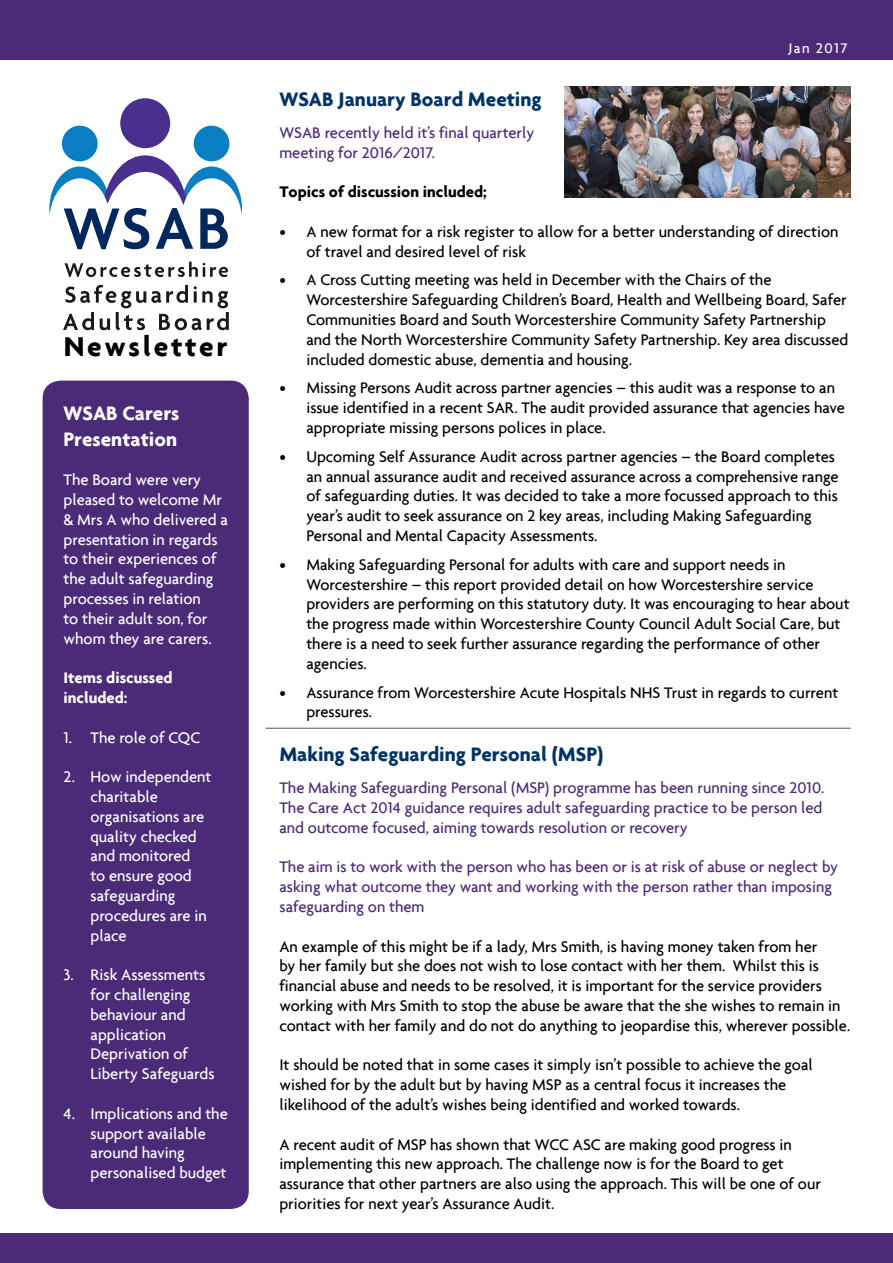
<style>
.page{position:relative;width:893px;height:1263px;background:#fff}
.page>*{position:absolute;margin:0;border:0;box-sizing:border-box;transform-origin:0 0}
.t1{font:700 29.4px "Agenda";letter-spacing:.09em;color:#000}
.t2{font:700 21px "Agenda";color:#036}
.t3{font:700 21px/25.2px "Agenda";color:#fff}
.t4{font:500 16.5px/19.8px "Agenda";color:#000}
.t5{font:500 16.5px/19.8px "Agenda";color:#fff}
.t6{font:500 16.5px/19.8px "Agenda";color:#4b2b78}
.t7{font:700 16.5px "Agenda";color:#000}
.t8{font:700 16.5px/19.8px "Agenda";color:#fff}
.t9{font:500 15px "Agenda";letter-spacing:.09em;color:#fff}
</style>
<div class="page">
<div style="left:0;top:0;width:893px;height:60px;background:#4b2b78"></div>
<div style="left:0;top:1233px;width:893px;height:30px;background:#4b2b78"></div>
<div style="left:62px;top:126px;width:36px;height:35px;background:#0a7ec2;border-radius:50%"></div>
<div style="left:194px;top:126px;width:35px;height:35px;background:#0a7ec2;border-radius:50%"></div>
<div style="left:120px;top:98px;width:50px;height:50px;background:#4a308e;border-radius:50%"></div>
<svg style="left:49px;top:155px;width:193px;height:94px"></svg>
<svg style="left:63px;top:285px;width:166px;height:45px"></svg>
<svg style="left:65px;top:262px;width:163px;height:15px"></svg>
<div style="left:43px;top:381px;width:206px;height:828px;background:#4b2b78;border-radius:18px"></div>
<hr style="left:266px;top:728px;width:584px;height:1px;background:#636466">
<img style="left:565px;top:86px;width:285px;height:112px">
<h1 class="t1" style="left:64px;top:329px;width:165px">Newsletter</h1>
<h2 class="t3" style="left:63px;top:400px;width:118px">WSAB Carers<br>Presentation</h2>
<p class="t5" style="left:63px;top:469px;width:166px">The Board were very pleased to welcome Mr &amp; Mrs A who delivered a presentation in regards to their experiences of the adult safeguarding processes in relation<br>to their adult son, for whom they are carers.</p>
<p class="t8" style="left:63px;top:667px;width:111px">Items discussed included:</p>
<p class="t5" style="left:63px;top:727px;width:138px">1. The role of CQC</p>
<p class="t5" style="left:90px;top:766px;width:122px;text-indent:-27px">2. How independent charitable organisations are quality checked and monitored<br>to ensure good safeguarding procedures are in place</p>
<p class="t5" style="left:90px;top:964px;width:126px;text-indent:-27px">3. Risk Assessments for challenging behaviour and application<br>Deprivation of<br>Liberty Safeguards</p>
<p class="t5" style="left:90px;top:1103px;width:139px;text-indent:-27px">4. Implications and the support available around having personalised budget</p>
<p class="t9" style="left:788px;top:39px;width:60px">Jan 2017</p>
<h2 class="t2" style="left:279px;top:86px;width:264px">WSAB January Board Meeting</h2>
<p class="t6" style="left:279px;top:122px;width:257px">WSAB recently held it’s final quarterly meeting for 2016/2017.</p>
<p class="t7" style="left:279px;top:182px;width:209px">Topics of discussion included;</p>
<p class="t4" style="left:306px;top:221px;width:534px;text-indent:-27px">• A new format for a risk register to allow for a better understanding of direction of travel and desired level of risk</p>
<p class="t4" style="left:306px;top:270px;width:543px;text-indent:-27px">• A Cross Cutting meeting was held in December with the Chairs of the Worcestershire Safeguarding Children’s Board, Health and Wellbeing Board, Safer Communities Board and South Worcestershire Community Safety Partnership and the North Worcestershire Community Safety Partnership. Key area discussed included domestic abuse, dementia and housing.</p>
<p class="t4" style="left:306px;top:378px;width:540px;text-indent:-27px">• Missing Persons Audit across partner agencies – this audit was a response to an issue identified in a recent SAR. The audit provided assurance that agencies have appropriate missing persons polices in place.</p>
<p class="t4" style="left:306px;top:446px;width:534px;text-indent:-27px">• Upcoming Self Assurance Audit across partner agencies – the Board completes an annual assurance audit and received assurance across a comprehensive range of safeguarding duties. It was decided to take a more focussed approach to this year’s audit to seek assurance on 2 key areas, including Making Safeguarding Personal and Mental Capacity Assessments.</p>
<p class="t4" style="left:306px;top:554px;width:545px;text-indent:-27px">• Making Safeguarding Personal for adults with care and support needs in Worcestershire – this report provided detail on how Worcestershire service providers are performing on this statutory duty. It was encouraging to hear about the progress made within Worcestershire County Council Adult Social Care, but there is a need to seek further assurance regarding the performance of other agencies.</p>
<p class="t4" style="left:306px;top:682px;width:533px;text-indent:-27px">• Assurance from Worcestershire Acute Hospitals NHS Trust in regards to current pressures.</p>
<h2 class="t2" style="left:279px;top:742px;width:325px">Making Safeguarding Personal (MSP)</h2>
<p class="t6" style="left:279px;top:777px;width:547px;text-align:justify">The Making Safeguarding Personal (MSP) programme has been running since 2010.<br>The Care Act 2014 guidance requires adult safeguarding practice to be person led and outcome focused, aiming towards resolution or recovery</p>
<p class="t6" style="left:279px;top:857px;width:560px">The aim is to work with the person who has been or is at risk of abuse or neglect by asking what outcome they want and working with the person rather than imposing safeguarding on them</p>
<p class="t4" style="left:279px;top:936px;width:572px">An example of this might be if a lady, Mrs Smith, is having money taken from her<br>by her family but she does not wish to lose contact with her them. Whilst this is financial abuse and needs to be resolved, it is important for the service providers working with Mrs Smith to stop the abuse be aware that the she wishes to remain in contact with her family and do not do anything to jeopardise this, wherever possible.</p>
<p class="t4" style="left:279px;top:1055px;width:535px">It should be noted that in some cases it simply isn’t possible to achieve the goal wished for by the adult but by having MSP as a central focus it increases the likelihood of the adult’s wishes being identified and worked towards.</p>
<p class="t4" style="left:279px;top:1134px;width:543px">A recent audit of MSP has shown that WCC ASC are making good progress in implementing this new approach. The challenge now is for the Board to get assurance that other partners are also using the approach. This will be one of our priorities for next year’s Assurance Audit.</p>
</div>
